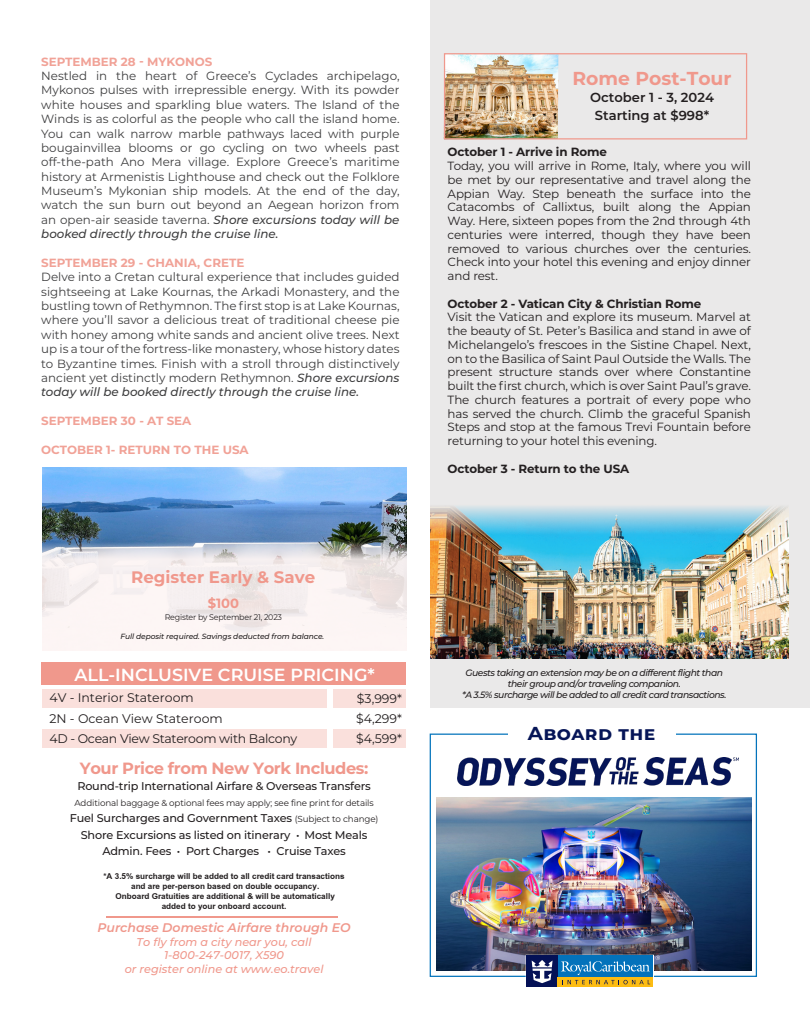
<style>
.page{position:relative;width:810px;height:1035px;background:#fff}
.page>*{position:absolute;margin:0;border:0;box-sizing:border-box;transform-origin:0 0}
.t1{font:700 18.75px "Montserrat";color:#f0988c}
.t2{font:700 18.75px "Montserrat";letter-spacing:.02em;color:#061557;scale:1.06 1}
.t3{font:600 17.5px "Montserrat";color:#fff}
.t4{font:700 16.62px "Montserrat";color:#f0988c}
.t5{font:700 16.25px "Montserrat";letter-spacing:-.025em;color:#f0988c}
.t6{font:700 13.38px "Montserrat";color:#f0988c}
.t7{font:600 13.12px/17.4px "Montserrat";color:#231f20;text-align:center}
.t8{font:700 12.5px/10px "Browallia New";color:#231f20;text-align:center}
.t9{font:12.5px/20px "Montserrat";color:#231f20}
.t10{font:italic 600 12.5px "Montserrat";color:#f0988c}
.t11{font:12.5px "Montserrat";letter-spacing:-.025em;color:#231f20}
.t12{font:11.88px/14.4px "Montserrat";color:#3e3e3f;text-align:justify}
.t13{font:11.88px/13.8px "Montserrat";letter-spacing:-.01em;color:#231f20;text-align:justify}
.t14{font:700 11.88px "Montserrat";color:#f1a297}
.t15{font:700 11.88px "Montserrat";letter-spacing:-.01em;color:#231f20}
.t16{font:500 11.25px/16.2px "Montserrat";letter-spacing:-.015em;color:#231f20;text-align:center}
.t17{font:italic 500 11.25px/13.5px "Montserrat";color:#f0988c;text-align:center}
.t18{font:italic 500 9.12px/11.2px "Montserrat";letter-spacing:-.05em;color:#231f20;text-align:center}
.t19{font:8.75px "Montserrat";letter-spacing:-.015em;color:#231f20}
.t20{font:8.12px "Montserrat";letter-spacing:-.03em;color:#231f20}
.t21{font:italic 500 7.5px "Montserrat";letter-spacing:-.01em;color:#231f20}
.s1{font-weight:500;font-style:italic}
.s2{font-weight:400;font-size:8.75px}
</style>
<div class="page">
<img style="left:42px;top:467px;width:364px;height:74px">
<div style="left:430px;top:0;width:380px;height:708px;background:#eae9e9"></div>
<hr style="left:106px;top:916px;width:231px;height:2px;background:#f0988c">
<img style="left:446px;top:55px;width:112px;height:82px">
<div style="left:444px;top:53px;width:303px;height:86px;border:1px solid #f0988c"></div>
<div style="left:430px;top:734px;width:327px;height:243px;border:1px solid #0373bb"></div>
<img style="left:437px;top:797px;width:315px;height:173px">
<div style="left:508px;top:720px;width:167px;height:24px;background:#fff"></div>
<div style="left:42px;top:690px;width:364px;height:18px;background:#fae0dc"></div>
<div style="left:41px;top:662px;width:365px;height:23px;background:#f0988c"></div>
<div style="left:42px;top:729px;width:364px;height:18px;background:#fae0dc"></div>
<div style="left:327px;top:688px;width:6px;height:62px;background:#fff"></div>
<div style="left:526px;top:955px;width:128px;height:33px;border:2px solid #fff"></div>
<div style="left:527px;top:956px;width:126px;height:31px;background:#0372bb"></div>
<div style="left:527px;top:956px;width:31px;height:31px;background:#041156"></div>
<div style="left:558px;top:977px;width:95px;height:10px;background:#fdbc12"></div>
<svg style="left:532px;top:960px;width:21px;height:23px"></svg>
<svg style="left:561px;top:961px;width:89px;height:23px"></svg>
<svg style="left:656px;top:956px;width:4px;height:4px"></svg>
<img style="left:458px;top:758px;width:280px;height:28px">
<svg style="left:42px;top:541px;width:364px;height:110px;fill:#f6f0f1"></svg>
<img style="left:430px;top:506px;width:358px;height:153px">
<p class="t14" style="left:41px;top:53px;width:173px">SEPTEMBER 28 - MYKONOS</p>
<p class="t12" style="left:41px;top:68px;width:360px">Nestled in the heart of Greece’s Cyclades archipelago, Mykonos pulses with irrepressible energy. With its powder white houses and sparkling blue waters. The Island of the Winds is as colorful as the people who call the island home.<br>You can walk narrow marble pathways laced with purple bougainvillea blooms or go cycling on two wheels past off-the-path Ano Mera village. Explore Greece’s maritime history at Armenistis Lighthouse and check out the Folklore Museum’s Mykonian ship models. At the end of the day, watch the sun burn out beyond an Aegean horizon from an open-air seaside taverna. <span class="s1">Shore excursions today will be booked directly through the cruise line.</span></p>
<p class="t14" style="left:41px;top:254px;width:205px">SEPTEMBER 29 - CHANIA, CRETE</p>
<p class="t12" style="left:41px;top:269px;width:360px">Delve into a Cretan cultural experience that includes guided sightseeing at Lake Kournas, the Arkadi Monastery, and the bustling town of Rethymnon. The first stop is at Lake Kournas, where you’ll savor a delicious treat of traditional cheese pie with honey among white sands and ancient olive trees. Next up is a tour of the fortress-like monastery, whose history dates to Byzantine times. Finish with a stroll through distinctively ancient yet distinctly modern Rethymnon. <span class="s1">Shore excursions today will be booked directly through the cruise line.</span></p>
<p class="t14" style="left:41px;top:412px;width:152px">SEPTEMBER 30 - AT SEA</p>
<p class="t14" style="left:41px;top:441px;width:209px">OCTOBER 1- RETURN TO THE USA</p>
<h3 class="t4" style="left:131px;top:565px;width:186px">Register Early &amp; Save</h3>
<p class="t6" style="left:208px;top:594px;width:33px">$100</p>
<p class="t20" style="left:165px;top:611px;width:119px">Register by September 21, 2023</p>
<p class="t21" style="left:121px;top:631px;width:205px">Full deposit required. Savings deducted from balance.</p>
<h2 class="t3" style="left:74px;top:663px;width:302px">ALL-INCLUSIVE CRUISE PRICING*</h2>
<p class="t9" style="left:49px;top:686px;width:175px;line-height:21.2px">4V - Interior Stateroom<br>2N - Ocean View Stateroom</p>
<p class="t11" style="left:49px;top:730px;width:249px">4D - Ocean View Stateroom with Balcony</p>
<p class="t9" style="left:356px;top:688px;width:47px;text-align:justify">$3,999* $4,299* $4,599*</p>
<h3 class="t5" style="left:80px;top:756px;width:290px">Your Price from New York Includes:</h3>
<p class="t16" style="left:77px;top:777px;width:295px">Round-trip International Airfare &amp; Overseas Transfers</p>
<p class="t19" style="left:74px;top:797px;width:301px">Additional baggage &amp; optional fees may apply; see fine print for details</p>
<p class="t16" style="left:70px;top:810px;width:310px">Fuel Surcharges and Government Taxes <span class="s2">(Subject to change)<br></span>Shore Excursions as listed on itinerary • Most Meals<br>Admin. Fees • Port Charges • Cruise Taxes</p>
<p class="t8" style="left:103px;top:871px;width:243px">*A 3.5% surcharge will be added to all credit card transactions and are per-person based on double occupancy.<br>Onboard Gratuities are additional &amp; will be automatically added to your onboard account.</p>
<p class="t10" style="left:97px;top:919px;width:255px">Purchase Domestic Airfare through EO</p>
<p class="t17" style="left:125px;top:934px;width:200px">To fly from a city near you, call<br>1-800-247-0017, X590<br>or register online at www.eo.travel</p>
<h1 class="t1" style="left:573px;top:65px;width:161px">Rome Post-Tour</h1>
<p class="t7" style="left:590px;top:88px;width:125px">October 1 - 3, 2024<br>Starting at $998*</p>
<p class="t15" style="left:448px;top:144px;width:161px">October 1 - Arrive in Rome</p>
<p class="t13" style="left:448px;top:159px;width:305px">Today, you will arrive in Rome, Italy, where you will be met by our representative and travel along the Appian Way. Step beneath the surface into the Catacombs of Callixtus, built along the Appian Way. Here, sixteen popes from the 2nd through 4th centuries were interred, though they have been removed to various churches over the centuries.<br>Check into your hotel this evening and enjoy dinner and rest.</p>
<p class="t15" style="left:448px;top:295px;width:255px">October 2 - Vatican City &amp; Christian Rome</p>
<p class="t13" style="left:448px;top:310px;width:305px">Visit the Vatican and explore its museum. Marvel at the beauty of St. Peter’s Basilica and stand in awe of Michelangelo’s frescoes in the Sistine Chapel. Next, on to the Basilica of Saint Paul Outside the Walls. The present structure stands over where Constantine built the first church, which is over Saint Paul’s grave.<br>The church features a portrait of every pope who has served the church. Climb the graceful Spanish Steps and stop at the famous Trevi Fountain before returning to your hotel this evening.</p>
<p class="t15" style="left:448px;top:460px;width:183px">October 3 - Return to the USA</p>
<p class="t18" style="left:462px;top:667px;width:266px">Guests taking an extension may be on a different flight than their group and/or traveling companion.<br>*A 3.5% surcharge will be added to all credit card transactions.</p>
<h1 class="t2" style="left:528px;top:720px;width:122px">Aboard the</h1>
</div>
